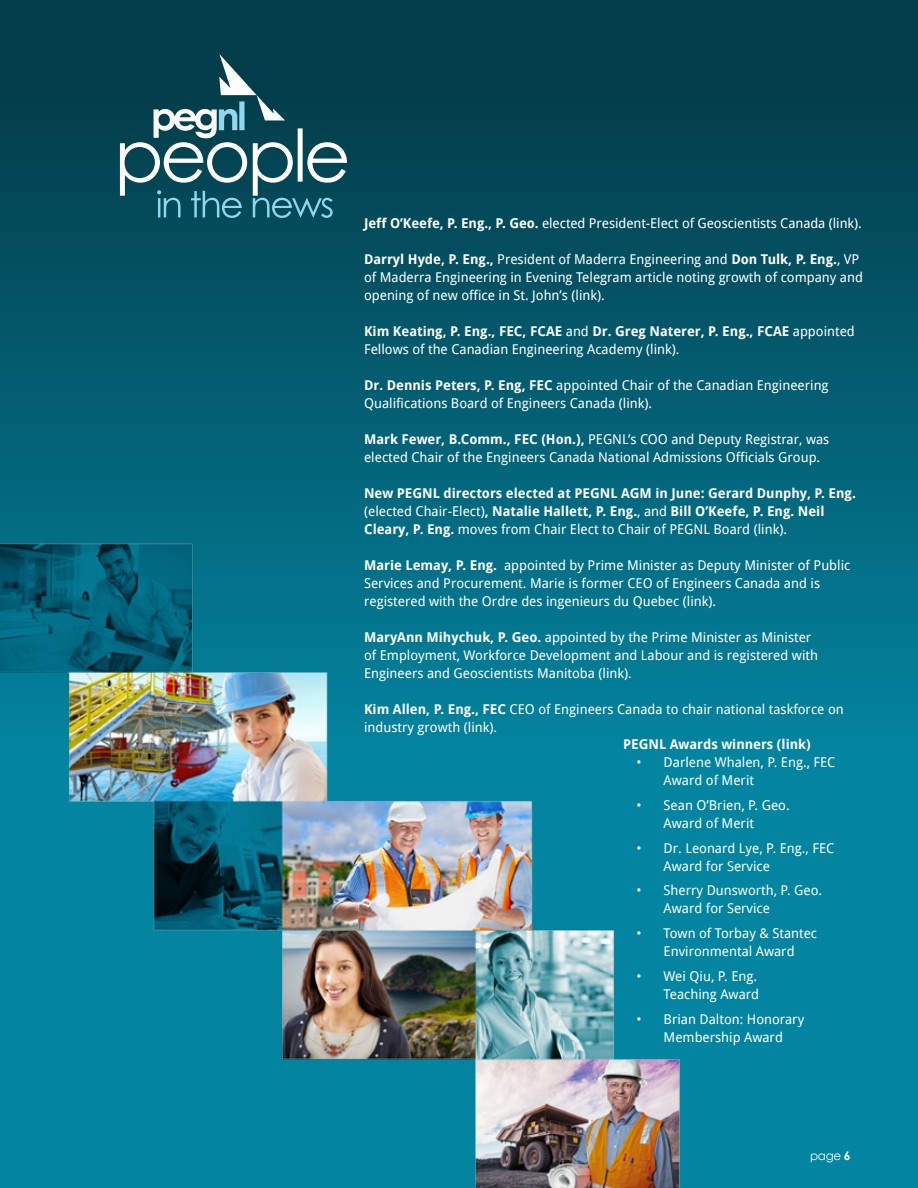
<style>
.page{position:relative;width:918px;height:1188px;background:#fff}
.page>*{position:absolute;margin:0;border:0;box-sizing:border-box;transform-origin:0 0}
.t1{font:13.5px/18px "Droid Sans";color:#fff}
.t2{font:700 13.5px/18px "Droid Sans";color:#fff}
.t3{font:12px "Century Gothic";color:#fff}
.s1{font-weight:700}
.s2{font-weight:400}
</style>
<div class="page">
<svg style="left:0;top:0;width:918px;height:530px;background:#035162"></svg>
<img style="left:0;top:530px;width:918px;height:658px">
<svg style="left:120px;top:54px;width:227px;height:164px;background:#2c636f"></svg>
<p class="t1" style="left:364px;top:215px;width:499px"><span class="s1">Jeff O’Keefe, P. Eng., P. Geo.</span> elected President-Elect of Geoscientists Canada (link).</p>
<p class="t1" style="left:364px;top:251px;width:500px"><span class="s1">Darryl Hyde, P. Eng.,</span> President of Maderra Engineering and <span class="s1">Don Tulk, P. Eng.</span>, VP of Maderra Engineering in Evening Telegram article noting growth of company and opening of new office in St. John’s (link).</p>
<p class="t1" style="left:364px;top:323px;width:492px"><span class="s1">Kim Keating, P. Eng., FEC, FCAE</span> and <span class="s1">Dr. Greg Naterer, P. Eng., FCAE</span> appointed<br>Fellows of the Canadian Engineering Academy (link).</p>
<p class="t1" style="left:364px;top:377px;width:466px"><span class="s1">Dr. Dennis Peters, P. Eng, FEC</span> appointed Chair of the Canadian Engineering<br>Qualifications Board of Engineers Canada (link).</p>
<p class="t1" style="left:364px;top:431px;width:467px"><span class="s1">Mark Fewer, B.Comm., FEC (Hon.),</span> PEGNL’s COO and Deputy Registrar, was elected Chair of the Engineers Canada National Admissions Officials Group.</p>
<p class="t2" style="left:364px;top:485px;width:493px">New PEGNL directors elected at PEGNL AGM in June: Gerard Dunphy, P. Eng. <span class="s2">(elected Chair-Elect)</span>, Natalie Hallett, P. Eng.<span class="s2">, and</span> Bill O’Keefe, P. Eng. Neil<br>Cleary, P. Eng. <span class="s2">moves from Chair Elect to Chair of PEGNL Board (link).</span></p>
<p class="t1" style="left:364px;top:557px;width:488px"><span class="s1">Marie Lemay, P. Eng.</span> appointed by Prime Minister as Deputy Minister of Public<br>Services and Procurement. Marie is former CEO of Engineers Canada and is registered with the Ordre des ingenieurs du Quebec (link).</p>
<p class="t1" style="left:364px;top:629px;width:455px"><span class="s1">MaryAnn Mihychuk, P. Geo.</span> appointed by the Prime Minister as Minister of Employment, Workforce Development and Labour and is registered with<br>Engineers and Geoscientists Manitoba (link).</p>
<p class="t1" style="left:364px;top:701px;width:481px"><span class="s1">Kim Allen, P. Eng., FEC</span> CEO of Engineers Canada to chair national taskforce on industry growth (link).</p>
<p class="t2" style="left:623px;top:735px;width:189px">PEGNL Awards winners (link)</p>
<p class="t1" style="left:664px;top:753px;width:173px;text-indent:-27px">• Darlene Whalen, P. Eng., FEC<br>Award of Merit</p>
<p class="t1" style="left:664px;top:796px;width:128px;text-indent:-27px">• Sean O’Brien, P. Geo.<br>Award of Merit</p>
<p class="t1" style="left:664px;top:839px;width:172px;text-indent:-27px">• Dr. Leonard Lye, P. Eng., FEC<br>Award for Service</p>
<p class="t1" style="left:664px;top:882px;width:160px;text-indent:-27px">• Sherry Dunsworth, P. Geo.<br>Award for Service</p>
<p class="t1" style="left:637px;top:924px;width:182px;text-align:center">• Town of Torbay &amp; Stantec<br>Environmental Award</p>
<p class="t1" style="left:637px;top:967px;width:124px;text-align:right">• Wei Qiu, P. Eng.<br>Teaching Award</p>
<p class="t1" style="left:637px;top:1010px;width:169px;text-align:center">• Brian Dalton: Honorary<br>Membership Award</p>
<p class="t3" style="left:810px;top:1147px;width:42px">page <span class="s1">6</span></p>
</div>
